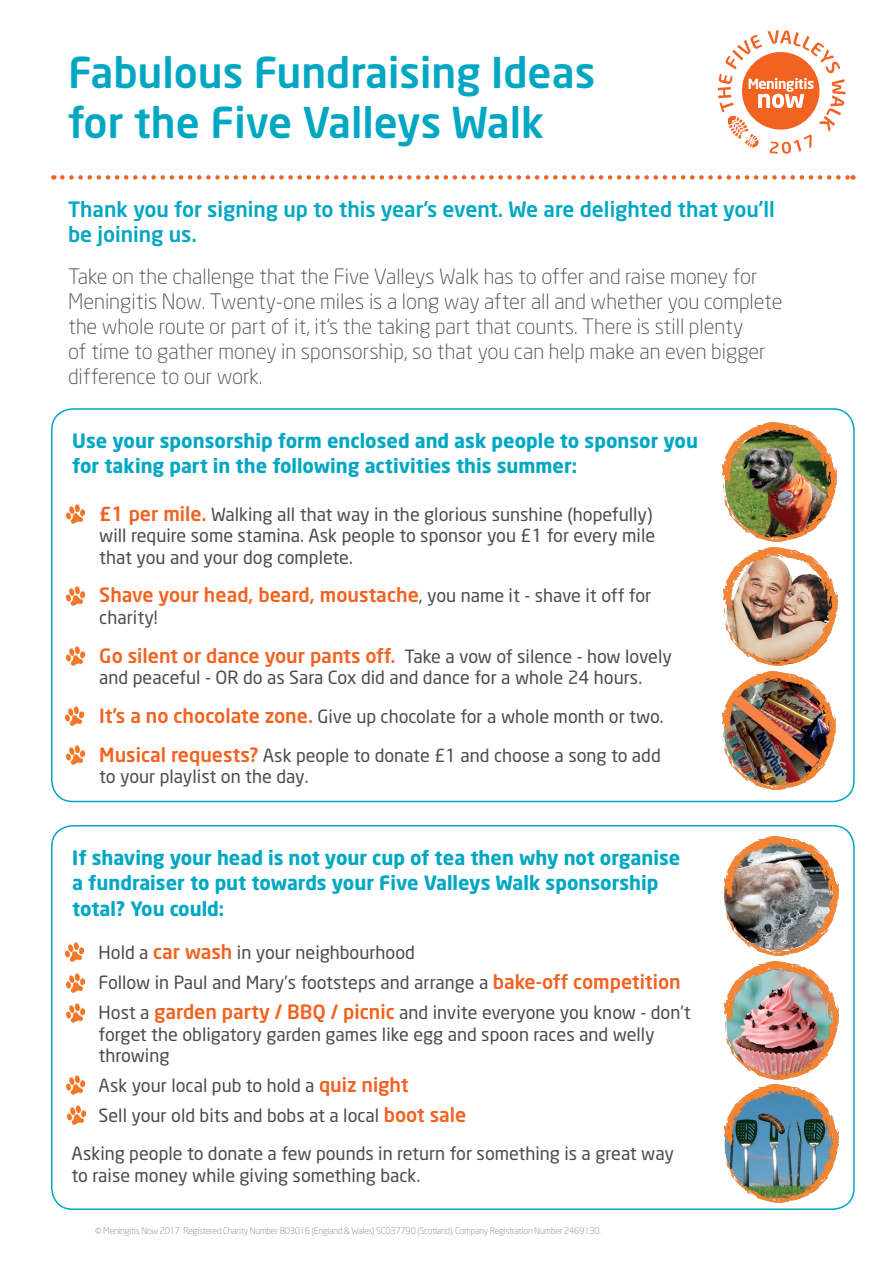
<style>
.page{position:relative;width:893px;height:1263px;background:#fff}
.page>*{position:absolute;margin:0;border:0;box-sizing:border-box;transform-origin:0 0}
.t1{font:500 42px/50.4px "Neo Sans";color:#00a7c3}
.t2{font:300 21px/25.2px "Neo Sans";color:#4b4c4d}
.t3{font:500 21px/25.2px "Neo Sans";color:#00a7c3}
.t4{font:700 19.5px/25.5px "Neo Sans";color:#00a7c3}
.t5{font:500 19.5px "Neo Sans";color:#f26221}
.t6{font:18px/21.6px "Neo Sans";color:#4b4c4d}
.t7{font:300 9px "Neo Sans";letter-spacing:-.02em;color:#808285}
.s1{font-family:"Minion Pro";color:#231f20}
.s2{font-weight:500;font-size:19.5px;color:#f26221}
.s3{font-family:"Minion Pro";font-weight:400;font-size:18px;color:#231f20}
.s4{font-weight:400;font-size:18px;color:#4b4c4d}
</style>
<div class="page">
<svg style="left:62px;top:175px;width:791px;height:5px"></svg>
<img style="left:741px;top:672px;width:95px;height:117px">
<svg style="left:718px;top:30px;width:128px;height:124px"></svg>
<img style="left:66px;top:505px;width:19px;height:19px">
<img style="left:722px;top:684px;width:109px;height:94px">
<img style="left:724px;top:837px;width:114px;height:118px">
<img style="left:723px;top:547px;width:115px;height:119px">
<img style="left:724px;top:1084px;width:114px;height:119px">
<img style="left:722px;top:423px;width:115px;height:118px">
<img style="left:724px;top:961px;width:114px;height:119px">
<img style="left:65px;top:942px;width:19px;height:19px">
<img style="left:66px;top:974px;width:19px;height:19px">
<img style="left:66px;top:1003px;width:19px;height:19px">
<img style="left:66px;top:1075px;width:19px;height:19px">
<img style="left:66px;top:1106px;width:19px;height:19px">
<div style="left:51px;top:408px;width:804px;height:394px;border:2px solid #00a7c3;border-radius:21px"></div>
<div style="left:51px;top:825px;width:804px;height:385px;border:2px solid #00a7c3;border-radius:21px"></div>
<img style="left:66px;top:587px;width:19px;height:19px">
<img style="left:66px;top:647px;width:19px;height:19px">
<img style="left:65px;top:707px;width:19px;height:19px">
<img style="left:66px;top:746px;width:19px;height:19px">
<h1 class="t1" style="left:68px;top:46px;width:529px">Fabulous Fundraising Ideas for the Five Valleys Walk</h1>
<p class="t3" style="left:68px;top:196px;width:708px">Thank you for signing up to this year’s event. We are delighted that you’ll be joining us.</p>
<p class="t2" style="left:68px;top:263px;width:716px">Take on the challenge that the Five Valleys Walk has to offer and raise money for Meningitis Now. Twenty-one miles is a long way after all and whether you complete the whole route or part of it, it’s the taking part that counts. There is still plenty<br>of time to gather money in sponsorship, so that you can help make an even bigger difference to our work.</p>
<p class="t4" style="left:72px;top:427px;width:627px">Use your sponsorship form enclosed and ask people to sponsor you for taking part in the following activities this summer:</p>
<p class="t6" style="left:99px;top:503px;width:557px;text-indent:-27px"><span class="s1">•</span> <span class="s2">£1 per mile.</span> Walking all that way in the glorious sunshine (hopefully) will require some stamina. Ask people to sponsor you £1 for every mile that you and your dog complete.</p>
<p class="t5" style="left:72px;top:583px;width:581px"><span class="s3">•</span> Shave your head, beard, moustache<span class="s4">, you name it - shave it off for</span></p>
<p class="t6" style="left:99px;top:606px;width:60px">charity!</p>
<p class="t5" style="left:72px;top:643px;width:601px"><span class="s3">•</span> Go silent or dance your pants off. <span class="s4">Take a vow of silence - how lovely</span></p>
<p class="t6" style="left:99px;top:667px;width:544px">and peaceful - OR do as Sara Cox did and dance for a whole 24 hours.</p>
<p class="t6" style="left:72px;top:705px;width:593px"><span class="s1">•</span> <span class="s2">It’s a no chocolate zone.</span> Give up chocolate for a whole month or two.</p>
<p class="t6" style="left:99px;top:744px;width:563px;text-indent:-27px"><span class="s1">•</span> <span class="s2">Musical requests?</span> Ask people to donate £1 and choose a song to add to your playlist on the day.</p>
<p class="t4" style="left:72px;top:844px;width:610px">If shaving your head is not your cup of tea then why not organise a fundraiser to put towards your Five Valleys Walk sponsorship total? You could:</p>
<p class="t6" style="left:72px;top:941px;width:345px">• Hold a <span class="s2">car wash</span> in your neighbourhood</p>
<p class="t6" style="left:72px;top:971px;width:611px">• Follow in Paul and Mary’s footsteps and arrange a <span class="s2">bake-off competition</span></p>
<p class="t6" style="left:99px;top:1001px;width:594px;text-indent:-27px">• Host a <span class="s2">garden party / BBQ / picnic</span> and invite everyone you know - don’t forget the obligatory garden games like egg and spoon races and welly throwing</p>
<p class="t6" style="left:72px;top:1074px;width:339px">• Ask your local pub to hold a <span class="s2">quiz night</span></p>
<p class="t6" style="left:72px;top:1097px;width:604px;line-height:37.7px">• Sell your old bits and bobs at a local <span class="s2">boot sale<br></span>Asking people to donate a few pounds in return for something is a great way</p>
<p class="t6" style="left:72px;top:1164px;width:350px">to raise money while giving something back.</p>
<p class="t7" style="left:95px;top:1226px;width:507px">© Meningitis Now 2017 Registered Charity Number 803016 (England &amp; Wales) SC037790 (Scotland). Company Registration Number 2469130.</p>
</div>
